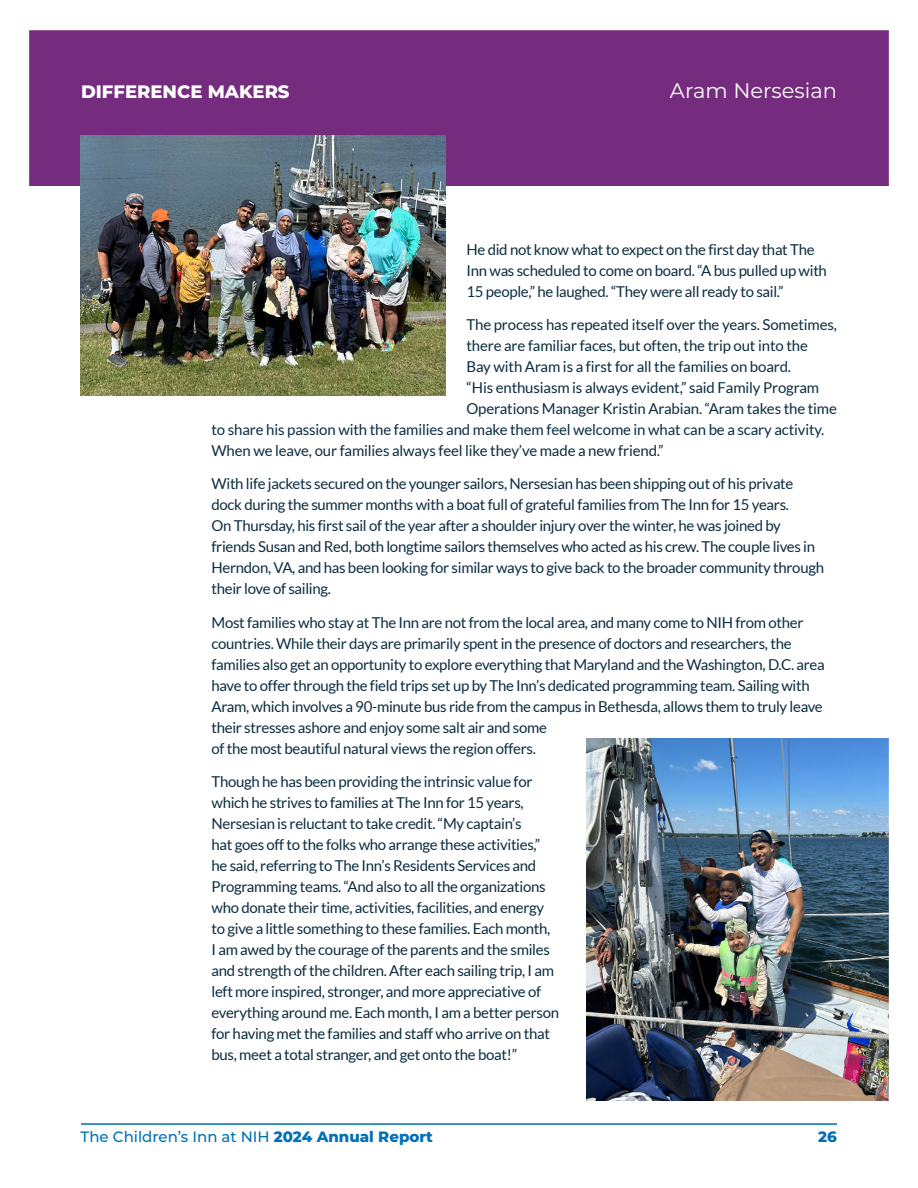
<style>
.page{position:relative;width:918px;height:1188px;background:#fff}
.page>*{position:absolute;margin:0;border:0;box-sizing:border-box;transform-origin:0 0}
.t1{font:21px "Montserrat";color:#fff}
.t2{font:800 18px "Montserrat";color:#fff}
.t3{font:15px/21px "Lato";letter-spacing:-.02em;color:#0c2d3f}
.t4{font:500 15px "Montserrat";color:#0070b9}
.t5{font:800 15px "Montserrat";color:#0070b9}
.s1{font-weight:800}
</style>
<div class="page">
<img style="left:29px;top:30px;width:860px;height:1095px">
<p class="t2" style="left:81px;top:79px;width:210px">DIFFERENCE MAKERS</p>
<h1 class="t1" style="left:670px;top:76px;width:169px">Aram Nersesian</h1>
<p class="t3" style="left:466px;top:239px;width:362px">He did not know what to expect on the first day that The<br>Inn was scheduled to come on board. “A bus pulled up with<br>15 people,” he laughed. “They were all ready to sail.”</p>
<p class="t3" style="left:466px;top:314px;width:372px">The process has repeated itself over the years. Sometimes,</p>
<p class="t3" style="left:466px;top:335px;width:343px">there are familiar faces, but often, the trip out into the</p>
<p class="t3" style="left:466px;top:356px;width:326px">Bay with Aram is a first for all the families on board.</p>
<p class="t3" style="left:466px;top:377px;width:354px">“His enthusiasm is always evident,” said Family Program</p>
<p class="t3" style="left:466px;top:398px;width:372px">Operations Manager Kristin Arabian. “Aram takes the time</p>
<p class="t3" style="left:212px;top:419px;width:614px">to share his passion with the families and make them feel welcome in what can be a scary activity.</p>
<p class="t3" style="left:212px;top:440px;width:454px">When we leave, our families always feel like they’ve made a new friend.”</p>
<p class="t3" style="left:212px;top:473px;width:614px">With life jackets secured on the younger sailors, Nersesian has been shipping out of his private dock during the summer months with a boat full of grateful families from The Inn for 15 years.<br>On Thursday, his first sail of the year after a shoulder injury over the winter, he was joined by friends Susan and Red, both longtime sailors themselves who acted as his crew. The couple lives in Herndon, VA, and has been looking for similar ways to give back to the broader community through their love of sailing.</p>
<p class="t3" style="left:212px;top:611px;width:615px">Most families who stay at The Inn are not from the local area, and many come to NIH from other countries. While their days are primarily spent in the presence of doctors and researchers, the families also get an opportunity to explore everything that Maryland and the Washington, D.C. area have to offer through the field trips set up by The Inn’s dedicated programming team. Sailing with Aram, which involves a 90-minute bus ride from the campus in Bethesda, allows them to truly leave their stresses ashore and enjoy some salt air and some<br>of the most beautiful natural views the region offers.</p>
<p class="t3" style="left:212px;top:771px;width:349px">Though he has been providing the intrinsic value for which he strives to families at The Inn for 15 years, Nersesian is reluctant to take credit. “My captain’s<br>hat goes off to the folks who arrange these activities,” he said, referring to The Inn’s Residents Services and Programming teams. “And also to all the organizations who donate their time, activities, facilities, and energy to give a little something to these families. Each month,<br>I am awed by the courage of the parents and the smiles and strength of the children. After each sailing trip, I am left more inspired, stronger, and more appreciative of everything around me. Each month, I am a better person for having met the families and staff who arrive on that bus, meet a total stranger, and get onto the boat!”</p>
<p class="t4" style="left:81px;top:1126px;width:354px">The Children’s Inn at NIH <span class="s1">2024 Annual Report</span></p>
<p class="t5" style="left:818px;top:1125px;width:20px">26</p>
</div>
